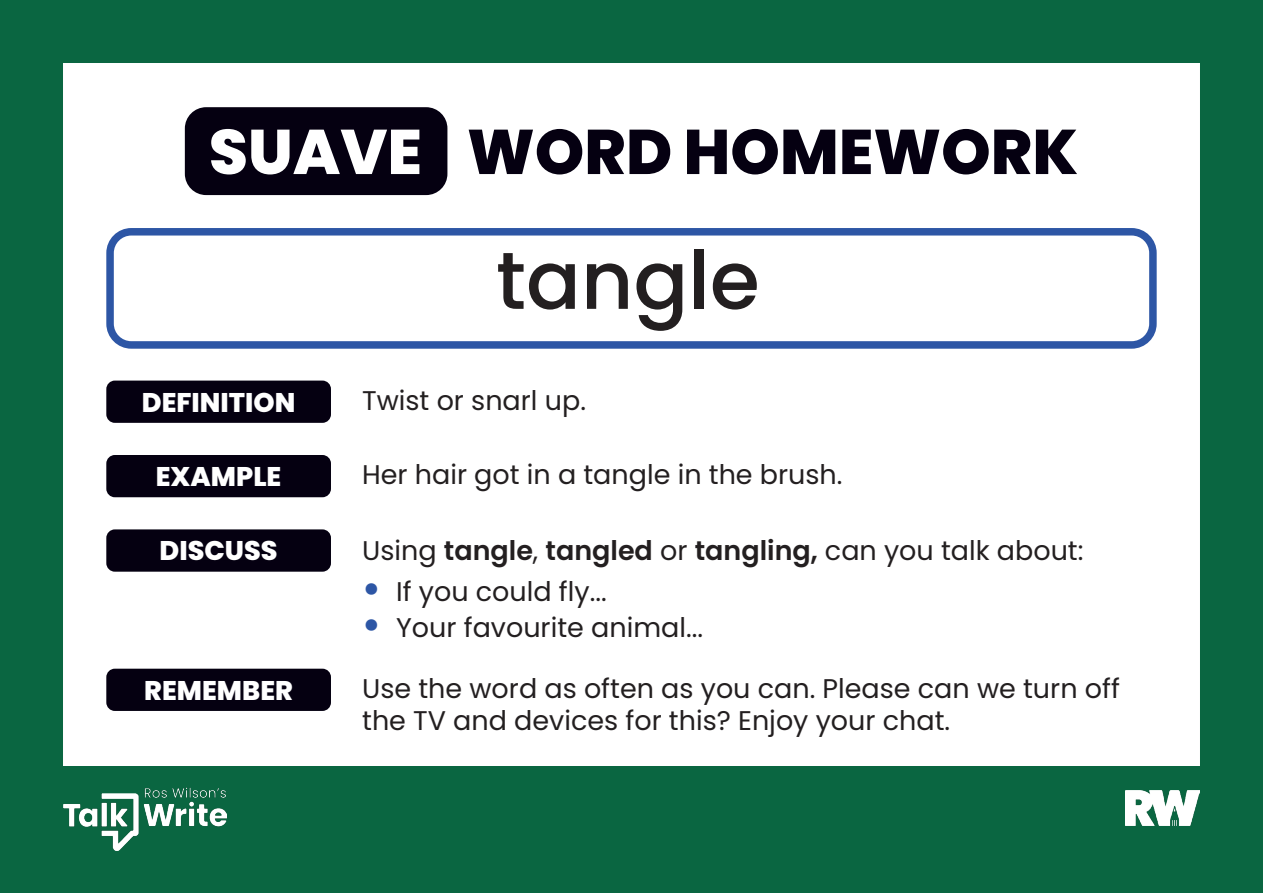
<style>
.page{position:relative;width:1263px;height:893px;background:#fff}
.page>*{position:absolute;margin:0;border:0;box-sizing:border-box;transform-origin:0 0}
.t1{font:500 81px "Poppins";color:#231f20}
.t2{font:800 63px "Poppins";color:#050011}
.t3{font:27px/32.4px "Poppins";color:#231f20}
.t4{font:800 27px "Poppins";color:#fff}
.s1{color:#fff}
.s2{font-weight:600}
.s3{font-weight:800;font-size:36px;color:#2d56a5}
</style>
<div class="page">
<div style="left:0;top:0;width:1263px;height:893px;border:63px solid #0a6641"></div>
<div style="left:185px;top:107px;width:262px;height:88px;background:#050011;border-radius:21px"></div>
<div style="left:0;top:766px;width:1263px;height:127px;background:#0a6641"></div>
<img style="left:1125px;top:790px;width:74px;height:36px">
<div style="left:106px;top:228px;width:1051px;height:121px;border:8px solid #2d56a5;border-radius:21px"></div>
<div style="left:106px;top:381px;width:225px;height:42px;background:#050011;border-radius:9px"></div>
<img style="left:64px;top:787px;width:163px;height:64px">
<div style="left:106px;top:455px;width:225px;height:42px;background:#050011;border-radius:9px"></div>
<div style="left:106px;top:529px;width:225px;height:43px;background:#050011;border-radius:9px"></div>
<div style="left:106px;top:669px;width:225px;height:42px;background:#050011;border-radius:9px"></div>
<h2 class="t2" style="left:209px;top:115px;width:871px"><span class="s1">SUAVE</span> WORD HOMEWORK</h2>
<p class="t1" style="left:496px;top:233px;width:265px">tangle</p>
<p class="t4" style="left:142px;top:386px;width:155px">DEFINITION</p>
<p class="t3" style="left:362px;top:385px;width:225px">Twist or snarl up.</p>
<p class="t4" style="left:156px;top:461px;width:127px">EXAMPLE</p>
<p class="t3" style="left:362px;top:459px;width:482px">Her hair got in a tangle in the brush.</p>
<p class="t4" style="left:160px;top:535px;width:120px">DISCUSS</p>
<p class="t3" style="left:362px;top:534px;width:723px">Using <span class="s2">tangle</span>, <span class="s2">tangled</span> or <span class="s2">tangling,</span> can you talk about:</p>
<p class="t3" style="left:362px;top:575px;width:246px"><span class="s3">•</span> If you could fly...</p>
<p class="t3" style="left:362px;top:612px;width:342px"><span class="s3">•</span> Your favourite animal...</p>
<p class="t4" style="left:144px;top:675px;width:150px">REMEMBER</p>
<p class="t3" style="left:362px;top:672px;width:759px">Use the word as often as you can. Please can we turn off the TV and devices for this? Enjoy your chat.</p>
</div>
